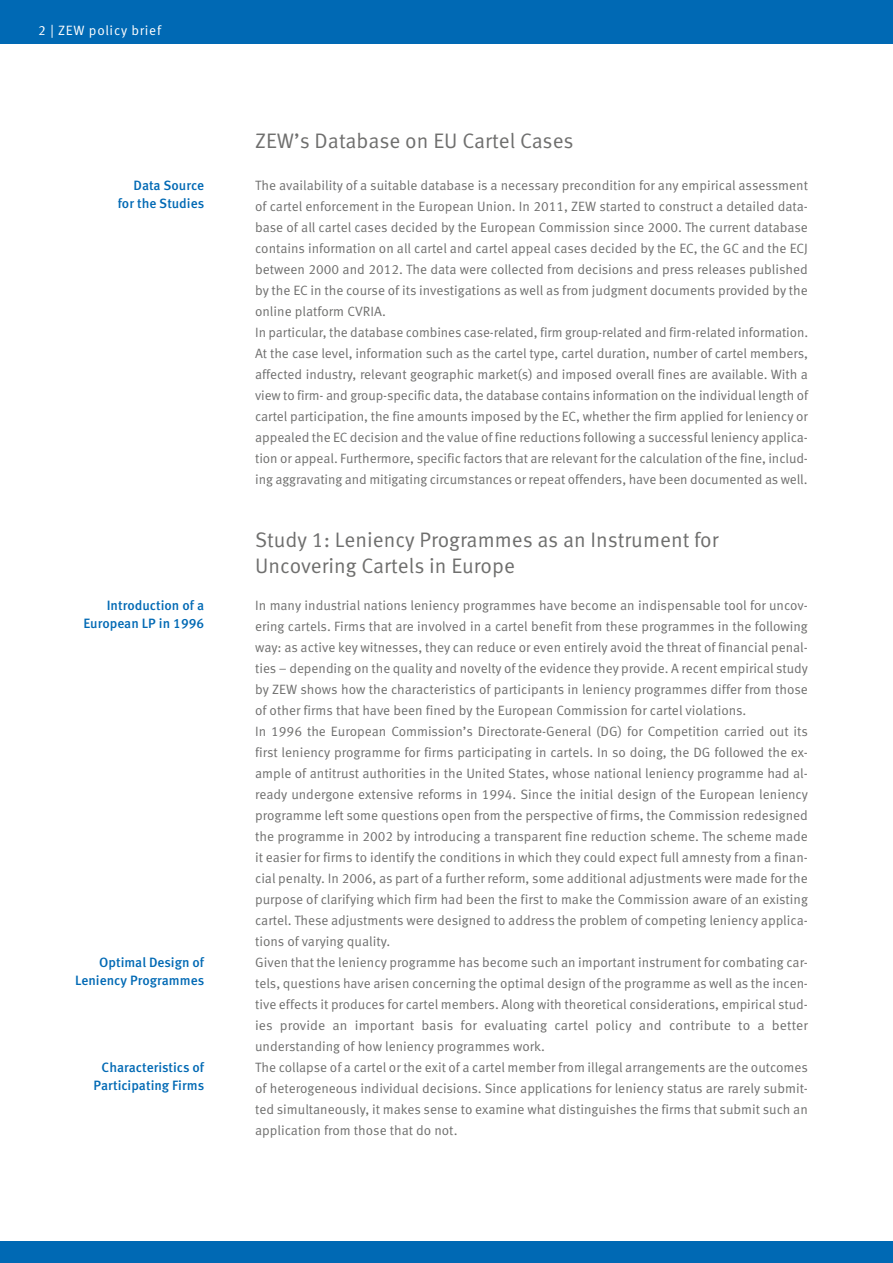
<style>
.page{position:relative;width:893px;height:1263px;background:#fff}
.page>*{position:absolute;margin:0;border:0;box-sizing:border-box;transform-origin:0 0}
.Subline{font:21px/25.5px "Meta Pro";color:#6f6f6e}
.Fließtext{font:13.5px/21px "Meta Pro";color:#6f6f6e;text-align:justify}
.Marginalie{font:500 13.5px/18px "Meta Pro";color:#0069b4;text-align:right}
.t1{font:13.5px "Meta Pro";letter-spacing:.05em;color:#fff}
</style>
<div class="page">
<div style="left:0;top:1242px;width:893px;height:21px;background:#0069b4"></div>
<div style="left:0;top:0;width:893px;height:43px;background:#0069b4"></div>
<p class="t1" style="left:38px;top:21px;width:124px">2 | ZEW policy brief</p>
<p class="t1" style="left:85px;top:21px;width:70px">policybrief</p>
<p class="Marginalie" style="left:118px;top:177px;width:88px">Data Source for the Studies</p>
<p class="Marginalie" style="left:83px;top:597px;width:122px">Introduction of a<br>European LP in 1996</p>
<p class="Marginalie" style="left:75px;top:954px;width:131px">Optimal Design of<br>Leniency Programmes</p>
<p class="Marginalie" style="left:94px;top:1059px;width:112px;text-align:center">Characteristics of<br>Participating Firms</p>
<p class="Subline" style="left:255px;top:129px;width:320px">ZEW’s Database on EU Cartel Cases</p>
<p class="Fließtext" style="left:255px;top:175px;width:554px">The availability of a suitable database is a necessary precondition for any empirical assessment of cartel enforcement in the European Union. In 2011, ZEW started to construct a detailed data&shy;base of all cartel cases decided by the European Commission since 2000. The current database contains information on all cartel and cartel appeal cases decided by the EC, the GC and the ECJ between 2000 and 2012. The data were collected from decisions and press releases published by the EC in the course of its investigations as well as from judgment documents provided by the online platform CVRIA.</p>
<p class="Fließtext" style="left:255px;top:322px;width:554px">In particular, the database combines case-related, firm group-related and firm-related information.<br>At the case level, information such as the cartel type, cartel duration, number of cartel members, affected industry, relevant geographic market(s) and imposed overall fines are available. With a view to firm- and group-specific data, the database contains information on the individual length of cartel participation, the fine amounts imposed by the EC, whether the firm applied for leniency or appealed the EC decision and the value of fine reductions following a successful leniency applica&shy;tion or appeal. Furthermore, specific factors that are relevant for the calculation of the fine, includ&shy;ing aggravating and mitigating circumstances or repeat offenders, have been documented as well.</p>
<p class="Subline" style="left:255px;top:528px;width:465px">Study 1: Leniency Programmes as an Instrument for<br>Uncovering Cartels in Europe</p>
<p class="Fließtext" style="left:255px;top:595px;width:554px">In many industrial nations leniency programmes have become an indispensable tool for uncov&shy;ering cartels. Firms that are involved in a cartel benefit from these programmes in the following way: as active key witnesses, they can reduce or even entirely avoid the threat of financial penal&shy;ties – depending on the quality and novelty of the evidence they provide. A recent empirical study by ZEW shows how the characteristics of participants in leniency programmes differ from those of other firms that have been fined by the European Commission for cartel violations.</p>
<p class="Fließtext" style="left:255px;top:721px;width:554px">In 1996 the European Commission’s Directorate-General (DG) for Competition carried out its first leniency programme for firms participating in cartels. In so doing, the DG followed the ex&shy;ample of antitrust authorities in the United States, whose national leniency programme had al&shy;ready undergone extensive reforms in 1994. Since the initial design of the European leniency programme left some questions open from the perspective of firms, the Commission redesigned the programme in 2002 by introducing a transparent fine reduction scheme. The scheme made it easier for firms to identify the conditions in which they could expect full amnesty from a finan&shy;cial penalty. In 2006, as part of a further reform, some additional adjustments were made for the purpose of clarifying which firm had been the first to make the Commission aware of an existing cartel. These adjustments were designed to address the problem of competing leniency applica&shy;tions of varying quality.</p>
<p class="Fließtext" style="left:255px;top:952px;width:554px">Given that the leniency programme has become such an important instrument for combating car&shy;tels, questions have arisen concerning the optimal design of the programme as well as the incen&shy;tive effects it produces for cartel members. Along with theoretical considerations, empirical stud&shy;ies provide an important basis for evaluating cartel policy and contribute to a better understanding of how leniency programmes work.</p>
<p class="Fließtext" style="left:255px;top:1057px;width:554px">The collapse of a cartel or the exit of a cartel member from illegal arrangements are the outcomes of heterogeneous individual decisions. Since applications for leniency status are rarely submit&shy;ted simultaneously, it makes sense to examine what distinguishes the firms that submit such an application from those that do not.</p>
</div>
